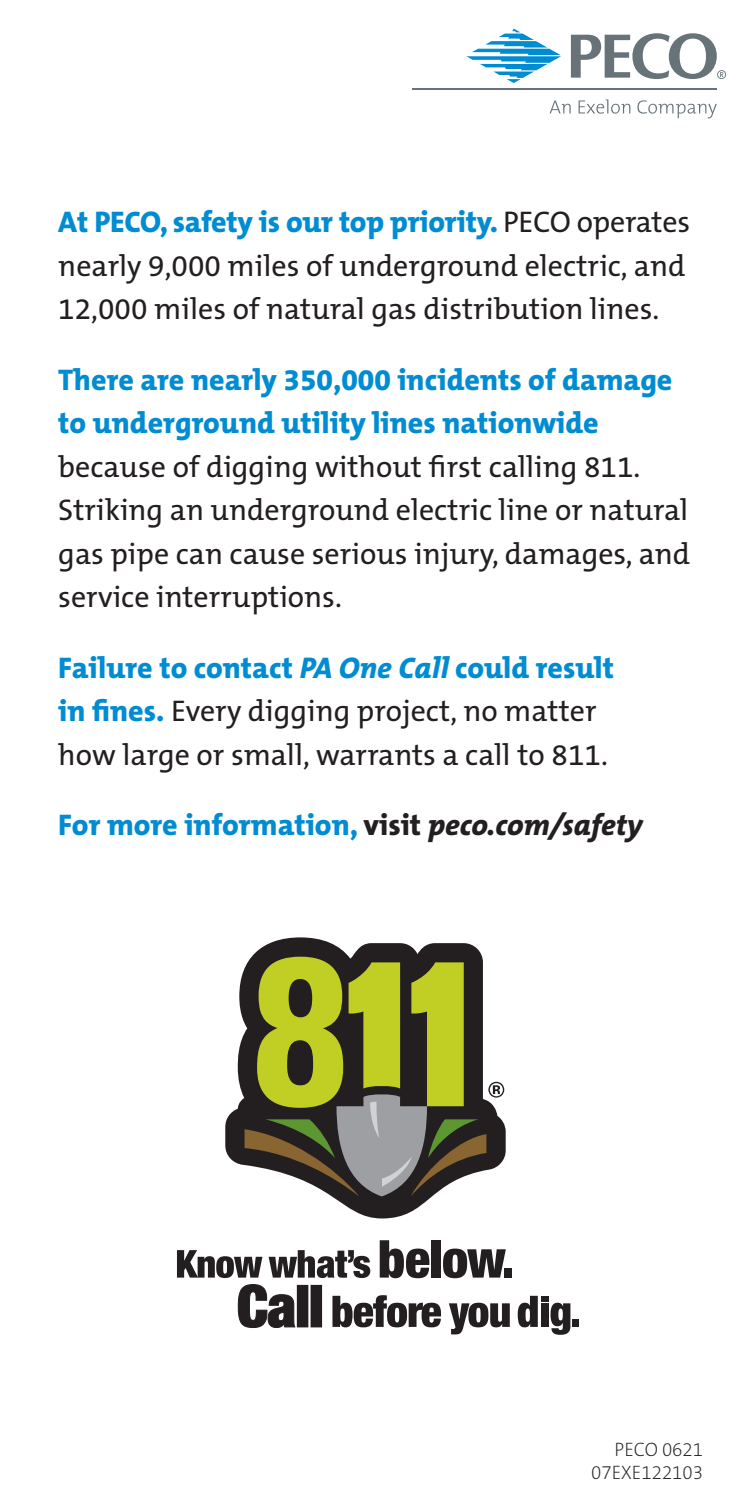
<style>
.page{position:relative;width:756px;height:1512px;background:#fff}
.page>*{position:absolute;margin:0;border:0;box-sizing:border-box;transform-origin:0 0}
.t1{font:30px/43.5px "The Mix B5 Plain";color:#231f20}
.t2{font:800 30px/43.5px "The Mix B8";color:#008cd2}
.t3{font:200 19.5px/22.8px "The Mix B2";color:#231f20;text-align:right;scale:.96 1}
.s1{font-family:"The Mix B8";font-weight:800;color:#008cd2}
.s2{font-family:"The Mix B8";font-weight:800;font-style:italic;color:#008cd2}
.s3{color:#231f20}
.s4{font-style:italic;color:#231f20}
</style>
<div class="page">
<div style="left:572px;top:1319px;width:7px;height:8px;background:#231f20"></div>
<hr style="left:412px;top:88px;width:305px;height:2px;background:#687379">
<svg style="left:466px;top:29px;width:95px;height:54px"></svg>
<svg style="left:571px;top:33px;width:155px;height:46px"></svg>
<svg style="left:550px;top:100px;width:21px;height:13px"></svg>
<svg style="left:579px;top:99px;width:29px;height:15px"></svg>
<svg style="left:611px;top:104px;width:9px;height:10px"></svg>
<svg style="left:612px;top:105px;width:7px;height:8px"></svg>
<svg style="left:621px;top:104px;width:9px;height:9px"></svg>
<svg style="left:637px;top:100px;width:10px;height:14px"></svg>
<svg style="left:648px;top:104px;width:9px;height:10px"></svg>
<div style="left:650px;top:105px;width:6px;height:8px;background:#fff;border-radius:50%"></div>
<svg style="left:658px;top:104px;width:59px;height:14px"></svg>
<svg style="left:225px;top:937px;width:281px;height:281px"></svg>
<svg style="left:245px;top:957px;width:259px;height:239px;background:#7e8146"></svg>
<svg style="left:238px;top:1284px;width:57px;height:44px"></svg>
<div style="left:297px;top:1285px;width:11px;height:42px;background:#231f20"></div>
<div style="left:311px;top:1285px;width:11px;height:42px;background:#231f20"></div>
<svg style="left:332px;top:1295px;width:109px;height:32px"></svg>
<svg style="left:449px;top:1303px;width:61px;height:31px"></svg>
<svg style="left:518px;top:1296px;width:20px;height:31px"></svg>
<div style="left:541px;top:1296px;width:7px;height:6px;background:#231f20"></div>
<div style="left:541px;top:1303px;width:7px;height:24px;background:#231f20"></div>
<svg style="left:551px;top:1303px;width:19px;height:32px"></svg>
<svg style="left:177px;top:1250px;width:85px;height:28px"></svg>
<svg style="left:269px;top:1250px;width:101px;height:28px"></svg>
<svg style="left:380px;top:1240px;width:49px;height:38px"></svg>
<div style="left:432px;top:1240px;width:9px;height:38px;background:#231f20"></div>
<svg style="left:443px;top:1249px;width:63px;height:29px"></svg>
<div style="left:504px;top:1268px;width:8px;height:10px;background:#231f20"></div>
<p class="t1" style="left:58px;top:201px;width:633px"><span class="s1">At PECO, safety is our top priority.</span> PECO operates nearly 9,000 miles of underground electric, and<br>12,000 miles of natural gas distribution lines.</p>
<p class="t2" style="left:58px;top:359px;width:616px">There are nearly 350,000 incidents of damage to underground utility lines nationwide</p>
<p class="t1" style="left:58px;top:446px;width:633px">because of digging without frst calling 811.<br>Striking an underground electric line or natural gas pipe can cause serious injury, damages, and service interruptions.</p>
<p class="t1" style="left:58px;top:647px;width:557px"><span class="s1">Failure to contact</span> <span class="s2">PA One Call</span> <span class="s1">could result in fnes.</span> Every digging project, no matter how large or small, warrants a call to 811.</p>
<p class="t2" style="left:58px;top:804px;width:586px">For more information, <span class="s3">visit</span> <span class="s4">peco.com/safety</span></p>
<p class="t3" style="left:591px;top:1439px;width:118px">PECO 0621<br>07EXE122103</p>
</div>
